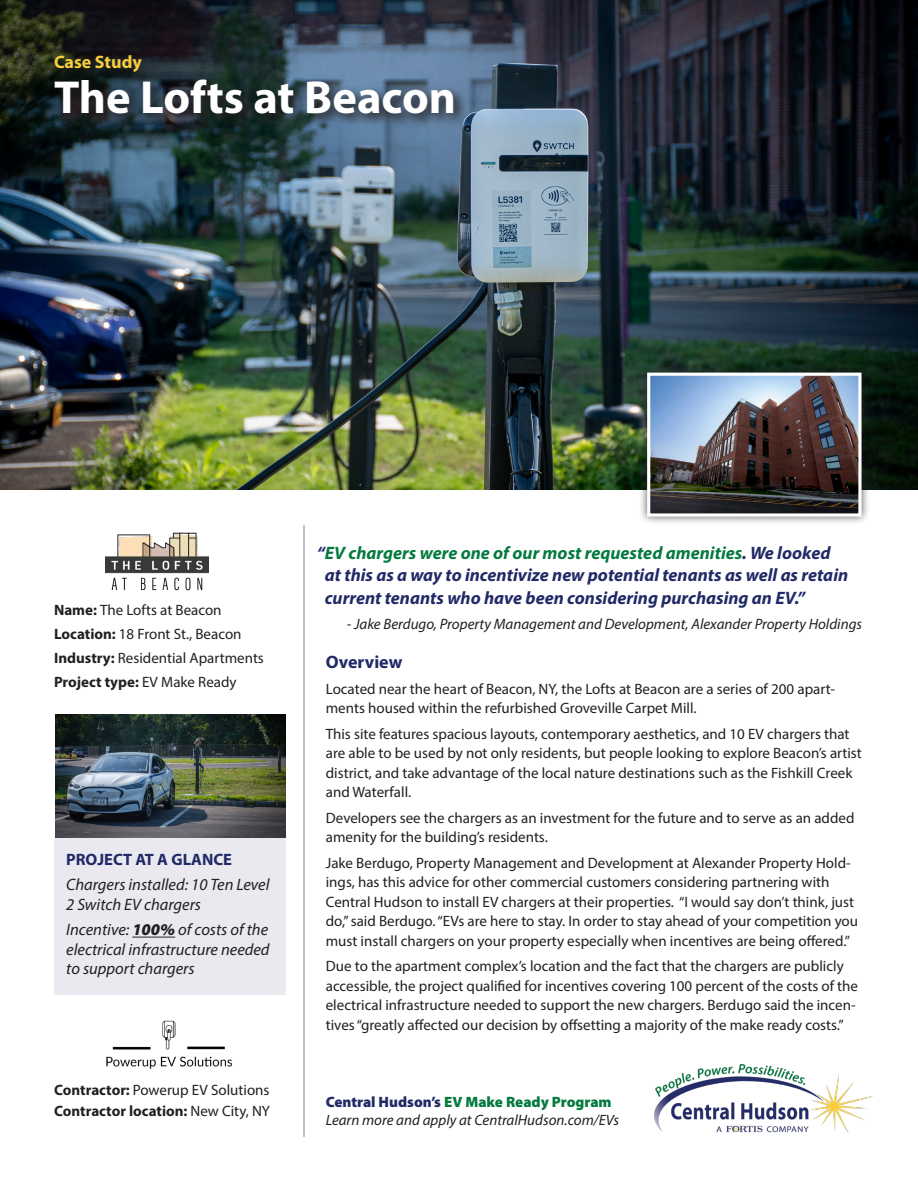
<style>
.page{position:relative;width:918px;height:1188px;background:#fff}
.page>*{position:absolute;margin:0;border:0;box-sizing:border-box;transform-origin:0 0}
.t1{font:700 46.5px "Myriad Pro";color:#fff}
.t2{font:italic 700 18px/22.5px "Myriad Pro";color:#212a67}
.t3{font:700 18px "Myriad Pro";color:#f8ce3c}
.t4{font:700 18px "Myriad Pro";color:#212a67}
.t5{font:italic 16.5px/19.5px "Myriad Pro";color:#231f20}
.t6{font:700 16.5px "Myriad Pro";color:#212a67}
.t7{font:15px/19.5px "Myriad Pro";color:#231f20}
.t8{font:italic 15px "Myriad Pro";color:#231f20}
.t9{font:700 15px "Myriad Pro";color:#231f20}
.t10{font:900 15px "Myriad Pro";color:#047a3f}
.s1{font-weight:700}
.s2{font-weight:400}
.s3{font-weight:900}
.s4{color:#047a3f}
.s5{color:#212a67}
</style>
<div class="page">
<hr style="left:304px;top:525px;width:1px;height:612px;background:#c0bfd2">
<img style="left:0;top:0;width:918px;height:490px">
<svg style="left:50px;top:51px;width:419px;height:78px;background:#354753"></svg>
<img style="left:655px;top:1065px;width:218px;height:69px">
<img style="left:106px;top:532px;width:102px;height:59px">
<div style="left:639px;top:364px;width:231px;height:161px;background:#231f20;opacity:.75"></div>
<img style="left:651px;top:377px;width:207px;height:136px">
<div style="left:647px;top:373px;width:215px;height:144px;border:3px solid #fff"></div>
<div style="left:54px;top:838px;width:232px;height:157px;background:#e9e9ef"></div>
<hr style="left:132px;top:937px;width:43px;height:1px;background:#231f20">
<img style="left:55px;top:714px;width:231px;height:124px">
<img style="left:106px;top:1020px;width:127px;height:49px">
<p class="t3" style="left:54px;top:50px;width:89px">Case Study</p>
<p class="t1" style="left:54px;top:67px;width:404px">The Lofts at Beacon</p>
<p class="t7" style="left:54px;top:600px;width:169px"><span class="s1">Name:</span> The Lofts at Beacon</p>
<p class="t7" style="left:54px;top:624px;width:189px"><span class="s1">Location:</span> 18 Front St., Beacon</p>
<p class="t7" style="left:54px;top:648px;width:211px"><span class="s1">Industry:</span> Residential Apartments</p>
<p class="t9" style="left:54px;top:672px;width:184px">Project type: <span class="s2">EV Make Ready</span></p>
<p class="t6" style="left:66px;top:849px;width:167px">PROJECT AT A GLANCE</p>
<p class="t5" style="left:66px;top:875px;width:205px">Chargers installed: 10 Ten Level<br>2 Switch EV chargers</p>
<p class="t5" style="left:66px;top:920px;width:205px;text-align:justify">Incentive: <span class="s3">100%</span> of costs of the electrical infrastructure needed to support chargers</p>
<p class="t7" style="left:54px;top:1080px;width:217px"><span class="s1">Contractor:</span> Powerup EV Solutions</p>
<p class="t9" style="left:54px;top:1101px;width:217px">Contractor location: <span class="s2">New City, NY</span></p>
<p class="t2" style="left:325px;top:541px;width:525px;text-indent:-8px">“<span class="s4">EV chargers were one of our most requested amenities</span>. We looked at this as a way to incentivize new potential tenants as well as retain current tenants who have been considering purchasing an EV.”</p>
<p class="t8" style="left:347px;top:615px;width:517px">- Jake Berdugo, Property Management and Development, Alexander Property Holdings</p>
<p class="t4" style="left:326px;top:650px;width:78px">Overview</p>
<p class="t7" style="left:326px;top:679px;width:511px">Located near the heart of Beacon, NY, the Lofts at Beacon are a series of 200 apart&shy;ments housed within the refurbished Groveville Carpet Mill.</p>
<p class="t7" style="left:326px;top:724px;width:538px">This site features spacious layouts, contemporary aesthetics, and 10 EV chargers that are able to be used by not only residents, but people looking to explore Beacon’s artist district, and take advantage of the local nature destinations such as the Fishkill Creek and Waterfall.</p>
<p class="t7" style="left:326px;top:808px;width:530px">Developers see the chargers as an investment for the future and to serve as an added amenity for the building’s residents.</p>
<p class="t7" style="left:326px;top:853px;width:534px">Jake Berdugo, Property Management and Development at Alexander Property Hold&shy;ings, has this advice for other commercial customers considering partnering with Central Hudson to install EV chargers at their properties. “I would say don’t think, just do,” said Berdugo. “EVs are here to stay. In order to stay ahead of your competition you must install chargers on your property especially when incentives are being offered.”</p>
<p class="t7" style="left:326px;top:956px;width:534px">Due to the apartment complex’s location and the fact that the chargers are publicly accessible, the project qualified for incentives covering 100 percent of the costs of the electrical infrastructure needed to support the new chargers. Berdugo said the incen&shy;tives “greatly affected our decision by offsetting a majority of the make ready costs.”</p>
<p class="t10" style="left:326px;top:1092px;width:287px"><span class="s5">Central Hudson’s</span> EV Make Ready Program</p>
<p class="t8" style="left:326px;top:1111px;width:295px">Learn more and apply at CentralHudson.com/EVs</p>
</div>
